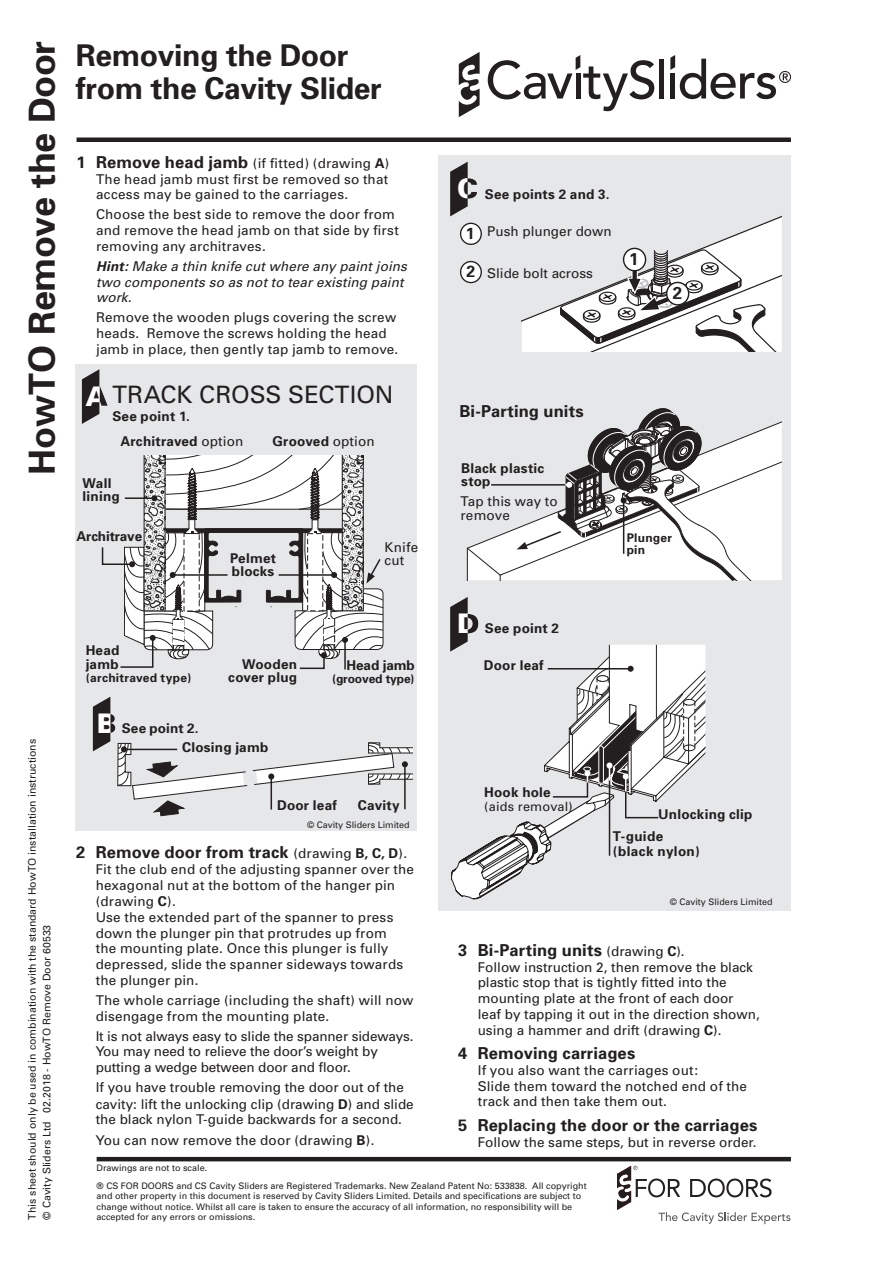
<style>
.page{position:relative;width:893px;height:1263px;background:#fff}
.page>*{position:absolute;margin:0;border:0;box-sizing:border-box;transform-origin:0 0}
.t1{font:700 36px "Univers";letter-spacing:-.01em;color:#231f20}
.t2{font:700 30px/33px "Univers";letter-spacing:-.01em;color:#231f20}
.t3{font:900 27px "Univers";color:#fff}
.t4{font:24px "Univers";color:#231f20}
.t5{font:700 17.1px "Univers";color:#231f20}
.t6{font:700 16.5px "Univers";letter-spacing:.01em;color:#231f20}
.t7{font:700 16.2px "Univers";color:#231f20}
.t8{font:13.5px/15.8px "Univers";letter-spacing:.005em;color:#231f20}
.t9{font:700 13.5px/13.5px "Univers";letter-spacing:.015em;color:#231f20}
.t10{font:italic 13.5px/15.8px "Univers";letter-spacing:.005em;color:#231f20}
.t11{font:700 13.5px "Univers";letter-spacing:-.01em;color:#231f20}
.t12{font:12.75px "Univers";letter-spacing:.01em;color:#231f20}
.t13{font:700 12px/12px "Univers";letter-spacing:.02em;color:#231f20}
.t14{font:700 12px "Univers";letter-spacing:-.01em;color:#231f20}
.t15{font:10.5px "Univers";color:#231f20}
.t16{font:9px/10.5px "Univers";color:#231f20}
.s1{font-weight:700;font-size:16.5px}
.s2{font-weight:700}
.s3{font-weight:400}
.s4{font-weight:400;font-size:13.5px}
.s5{font-size:13.5px}
</style>
<div class="page">
<svg style="left:459px;top:52px;width:21px;height:65px"></svg>
<div style="left:659px;top:59px;width:5px;height:40px;background:#231f20"></div>
<svg style="left:488px;top:55px;width:166px;height:56px"></svg>
<svg style="left:670px;top:55px;width:121px;height:44px"></svg>
<hr style="left:97px;top:1157px;width:694px;height:4px;background:#231f20">
<div style="left:77px;top:137px;width:714px;height:5px;background:#231f20"></div>
<svg style="left:617px;top:1166px;width:173px;height:58px"></svg>
<div style="left:438px;top:156px;width:353px;height:755px;background:#e6e7e9"></div>
<div style="left:75px;top:364px;width:342px;height:467px;background:#e6e7e9"></div>
<svg style="left:82px;top:369px;width:26px;height:55px"></svg>
<svg style="left:93px;top:697px;width:319px;height:119px"></svg>
<svg style="left:450px;top:162px;width:27px;height:54px"></svg>
<svg style="left:101px;top:455px;width:282px;height:217px"></svg>
<svg style="left:450px;top:597px;width:255px;height:302px"></svg>
<div style="left:461px;top:262px;width:20px;height:21px;background:#fff;border-radius:50%"></div>
<div style="left:460px;top:261px;width:22px;height:22px;border:1px solid #231f20;border-radius:50%"></div>
<div style="left:461px;top:223px;width:20px;height:21px;background:#fff;border-radius:50%"></div>
<div style="left:460px;top:223px;width:22px;height:22px;border:1px solid #231f20;border-radius:50%"></div>
<svg style="left:522px;top:215px;width:260px;height:137px"></svg>
<div style="left:667px;top:282px;width:22px;height:23px;background:#fff;border-radius:50%"></div>
<div style="left:666px;top:282px;width:23px;height:24px;border:1px solid #231f20;border-radius:50%"></div>
<svg style="left:466px;top:408px;width:316px;height:172px"></svg>
<p class="t1" style="left:20px;top:475px;width:436px;rotate:-90deg">HowTO Remove the Door</p>
<p class="t2" style="left:76px;top:39px;width:307px">Removing the Door from the Cavity Slider</p>
<p class="t8" style="left:77px;top:155px;width:314px"><span class="s1">1 Remove head jamb</span> (if fitted) (drawing <span class="s2">A</span>)</p>
<p class="t8" style="left:96px;top:171px;width:294px">The head jamb must first be removed so that access may be gained to the carriages.</p>
<p class="t8" style="left:96px;top:207px;width:304px">Choose the best side to remove the door from and remove the head jamb on that side by first removing any architraves.</p>
<p class="t10" style="left:96px;top:258px;width:312px"><span class="s2">Hint:</span> Make a thin knife cut where any paint joins two components so as not to tear existing paint work.</p>
<p class="t8" style="left:96px;top:310px;width:304px">Remove the wooden plugs covering the screw heads. Remove the screws holding the head jamb in place, then gently tap jamb to remove.</p>
<p class="t4" style="left:112px;top:380px;width:283px">TRACK CROSS SECTION</p>
<p class="t9" style="left:112px;top:409px;width:79px">See point 1.</p>
<p class="t3" style="left:85px;top:379px;width:24px">A</p>
<p class="t9" style="left:120px;top:434px;width:124px">Architraved <span class="s3">option</span></p>
<p class="t9" style="left:273px;top:434px;width:104px">Grooved <span class="s3">option</span></p>
<p class="t9" style="left:83px;top:476px;width:39px">Wall lining</p>
<p class="t11" style="left:77px;top:528px;width:67px">Architrave</p>
<p class="t9" style="left:86px;top:644px;width:35px">Head jamb</p>
<p class="t13" style="left:86px;top:672px;width:107px">(architraved type)</p>
<p class="t9" style="left:230px;top:551px;width:48px">Pelmet blocks</p>
<p class="t9" style="left:228px;top:657px;width:70px;text-align:right">Wooden cover plug</p>
<p class="t8" style="left:384px;top:540px;width:35px;line-height:13.5px">Knife cut</p>
<p class="t11" style="left:347px;top:657px;width:69px">Head jamb</p>
<p class="t14" style="left:332px;top:672px;width:84px">(grooved type)</p>
<p class="t3" style="left:457px;top:172px;width:23px">C</p>
<p class="t9" style="left:485px;top:187px;width:126px">See points 2 and 3.</p>
<p class="t7" style="left:466px;top:223px;width:10px">1</p>
<p class="t7" style="left:466px;top:262px;width:10px">2</p>
<p class="t8" style="left:487px;top:223px;width:126px">Push plunger down</p>
<p class="t8" style="left:487px;top:265px;width:107px">Slide bolt across</p>
<p class="t5" style="left:629px;top:249px;width:11px">1</p>
<p class="t5" style="left:673px;top:283px;width:11px">2</p>
<p class="t6" style="left:459px;top:401px;width:126px">Bi-Parting units</p>
<p class="t9" style="left:461px;top:461px;width:85px">Black plastic stop</p>
<p class="t8" style="left:460px;top:494px;width:99px">Tap this way to</p>
<p class="t8" style="left:460px;top:507px;width:51px">remove</p>
<p class="t3" style="left:457px;top:607px;width:24px">D</p>
<p class="t9" style="left:485px;top:621px;width:76px">See point 2</p>
<p class="t9" style="left:484px;top:658px;width:61px">Door leaf</p>
<p class="t13" style="left:627px;top:531px;width:47px">Plunger pin</p>
<p class="t15" style="left:26px;top:1219px;width:482px;rotate:-90deg">This sheet should only be used in combination with the standard HowTO installation instructions</p>
<p class="t15" style="left:41px;top:1219px;width:296px;rotate:-90deg">© Cavity Sliders Ltd 02.2018 - HowTO Remove Door 60533</p>
<p class="t3" style="left:97px;top:707px;width:21px">B</p>
<p class="t9" style="left:122px;top:721px;width:78px">See point 2.</p>
<p class="t9" style="left:182px;top:740px;width:88px">Closing jamb</p>
<p class="t9" style="left:277px;top:798px;width:61px">Door leaf</p>
<p class="t9" style="left:358px;top:798px;width:43px">Cavity</p>
<p class="t16" style="left:307px;top:819px;width:104px">© Cavity Sliders Limited</p>
<p class="t6" style="left:76px;top:842px;width:333px">2 Remove door from track <span class="s4">(drawing</span> <span class="s5">B, C, D</span><span class="s4">).</span></p>
<p class="t8" style="left:96px;top:861px;width:320px;line-height:16.2px">Fit the club end of the adjusting spanner over the hexagonal nut at the bottom of the hanger pin (drawing <span class="s2">C</span>).</p>
<p class="t8" style="left:96px;top:909px;width:309px">Use the extended part of the spanner to press down the plunger pin that protrudes up from the mounting plate. Once this plunger is fully depressed, slide the spanner sideways towards the plunger pin.</p>
<p class="t8" style="left:96px;top:992px;width:319px">The whole carriage (including the shaft) will now disengage from the mounting plate.</p>
<p class="t8" style="left:96px;top:1028px;width:319px">It is not always easy to slide the spanner sideways.<br>You may need to relieve the door’s weight by putting a wedge between door and floor.</p>
<p class="t8" style="left:96px;top:1079px;width:320px;line-height:16.2px">If you have trouble removing the door out of the cavity: lift the unlocking clip (drawing <span class="s2">D</span>) and slide the black nylon T-guide backwards for a second.</p>
<p class="t8" style="left:96px;top:1133px;width:280px">You can now remove the door (drawing <span class="s2">B</span>).</p>
<p class="t16" style="left:97px;top:1163px;width:112px">Drawings are not to scale.</p>
<p class="t9" style="left:484px;top:786px;width:68px">Hook hole</p>
<p class="t12" style="left:484px;top:799px;width:90px">(aids removal)</p>
<p class="t9" style="left:658px;top:807px;width:96px">Unlocking clip</p>
<p class="t9" style="left:613px;top:828px;width:88px;line-height:15px">T-guide (black nylon)</p>
<p class="t16" style="left:670px;top:897px;width:104px">© Cavity Sliders Limited</p>
<p class="t6" style="left:458px;top:940px;width:228px">3 Bi-Parting units <span class="s4">(drawing</span> <span class="s5">C</span><span class="s4">).</span></p>
<p class="t8" style="left:478px;top:959px;width:284px">Follow instruction 2, then remove the black plastic stop that is tightly fitted into the mounting plate at the front of each door leaf by tapping it out in the direction shown, using a hammer and drift (drawing <span class="s2">C</span>).</p>
<p class="t6" style="left:458px;top:1043px;width:179px">4 Removing carriages</p>
<p class="t8" style="left:478px;top:1062px;width:271px">If you also want the carriages out:<br>Slide them toward the notched end of the track and then take them out.</p>
<p class="t6" style="left:458px;top:1115px;width:301px">5 Replacing the door or the carriages</p>
<p class="t8" style="left:478px;top:1134px;width:280px">Follow the same steps, but in reverse order.</p>
<p class="t16" style="left:97px;top:1180px;width:492px">® CS FOR DOORS and CS Cavity Sliders are Registered Trademarks. New Zealand Patent No: 533838. All copyright and other property in this document is reserved by Cavity Sliders Limited. Details and specifications are subject to change without notice. Whilst all care is taken to ensure the accuracy of all information, no responsibility will be accepted for any errors or omissions.</p>
</div>
